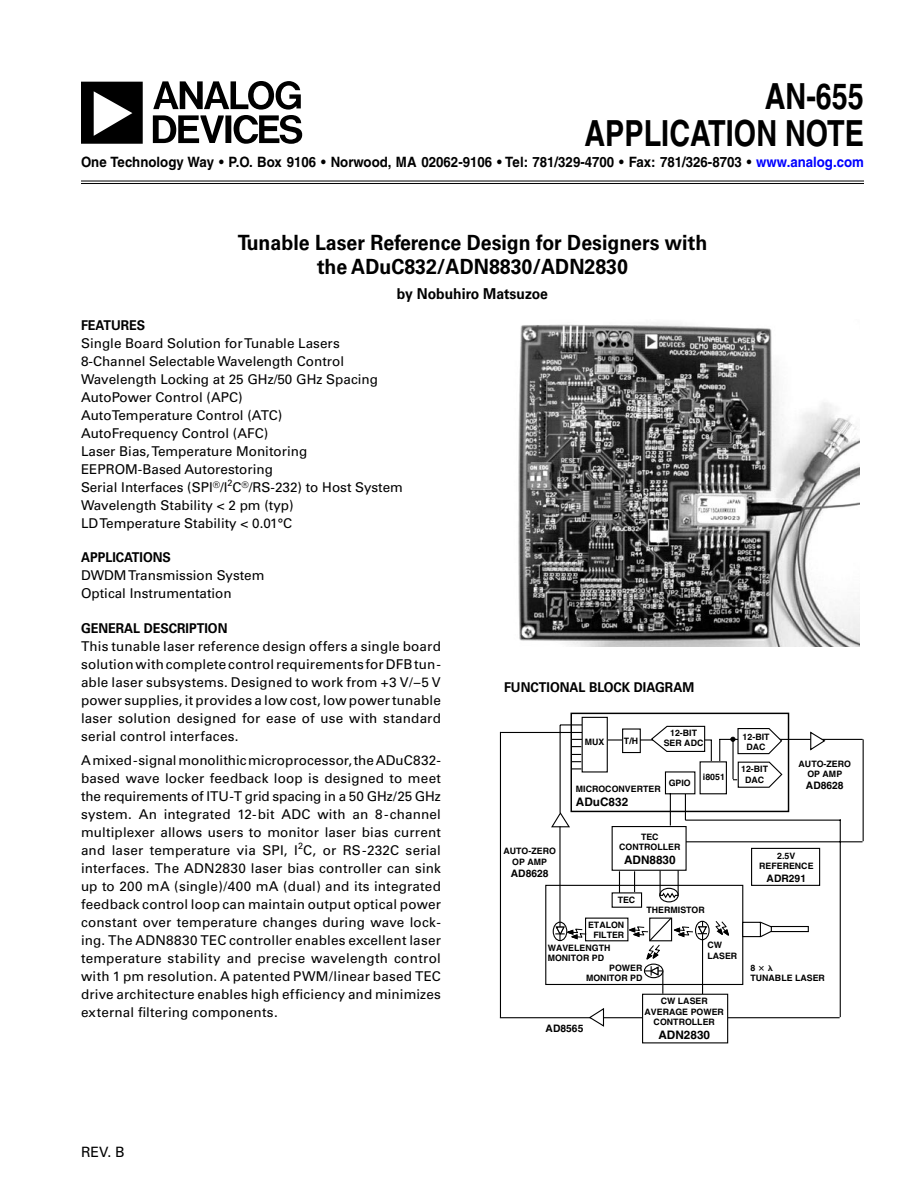
<style>
.page{position:relative;width:918px;height:1188px;background:#fff}
.page>*{position:absolute;margin:0;border:0;box-sizing:border-box;transform-origin:0 0}
.t1{font:700 36px/37.5px "Helvetica";color:#000;text-align:right;scale:.8 1}
.t2{font:700 21px/24px "Univers";color:#000;text-align:center;scale:.93 1}
.t3{font:700 15px "Univers";color:#000;scale:.93 1}
.t4{font:700 14.25px "Helvetica";color:#000;scale:.93 1}
.t5{font:14.25px "Univers";color:#000}
.t6{font:13.5px/18px "Univers";color:#000}
.t7{font:700 13.5px "Univers";color:#000;scale:.93 1}
.t8{font:700 11.7px "Helvetica";color:#000}
.t9{font:700 10.35px "Helvetica";color:#000}
.t10{font:700 8.85px/10.4px "Helvetica";color:#000;text-align:center}
.s1{color:#00f}
</style>
<div class="page">
<svg style="left:81px;top:81px;width:221px;height:63px"></svg>
<hr style="left:81px;top:181px;width:783px;height:1px;background:#000">
<hr style="left:81px;top:183px;width:783px;height:1px;background:#000">
<img style="left:518px;top:323px;width:342px;height:324px">
<div style="left:571px;top:713px;width:218px;height:99px;border:1px solid #000"></div>
<svg style="left:500px;top:724px;width:364px;height:295px"></svg>
<svg style="left:809px;top:731px;width:18px;height:20px"></svg>
<div style="left:623px;top:729px;width:17px;height:24px;background:#fff"></div>
<div style="left:622px;top:728px;width:19px;height:25px;border:1px solid #000"></div>
<div style="left:582px;top:717px;width:25px;height:55px;background:#fff"></div>
<div style="left:582px;top:717px;width:26px;height:56px;border:1px solid #000"></div>
<svg style="left:555px;top:916px;width:175px;height:112px"></svg>
<div style="left:643px;top:994px;width:85px;height:49px;background:#fff"></div>
<div style="left:642px;top:994px;width:86px;height:49px;border:1px solid #000"></div>
<svg style="left:650px;top:725px;width:56px;height:28px"></svg>
<svg style="left:730px;top:727px;width:53px;height:28px"></svg>
<svg style="left:759px;top:965px;width:14px;height:6px"></svg>
<h1 class="t1" style="left:585px;top:77px;width:351px">AN-655<br>APPLICATION NOTE</h1>
<p class="t4" style="left:81px;top:153px;width:843px">One Technology Way • P.O. Box 9106 • Norwood, MA 02062-9106 • Tel: 781/329-4700 • Fax: 781/326-8703 • <span class="s1">www.analog.com</span></p>
<h2 class="t2" style="left:238px;top:231px;width:506px">Tunable Laser Reference Design for Designers with the ADuC832/ADN8830/ADN2830</h2>
<p class="t3" style="left:397px;top:285px;width:164px">by Nobuhiro Matsuzoe</p>
<p class="t7" style="left:81px;top:317px;width:71px">FEATURES</p>
<p class="t6" style="left:81px;top:334px;width:324px">Single Board Solution for Tunable Lasers 8-Channel Selectable Wavelength Control Wavelength Locking at 25 GHz/50 GHz Spacing AutoPower Control (APC)<br>AutoTemperature Control (ATC)<br>AutoFrequency Control (AFC)<br>Laser Bias, Temperature Monitoring EEPROM-Based Autorestoring<br>Serial Interfaces (SPI<sup>®</sup>/I<sup>2</sup>C<sup>®</sup>/RS-232) to Host System Wavelength Stability &lt; 2 pm (typ)<br>LD Temperature Stability &lt; 0.01°C</p>
<p class="t7" style="left:81px;top:549px;width:98px">APPLICATIONS</p>
<p class="t6" style="left:81px;top:566px;width:185px">DWDM Transmission System<br>Optical Instrumentation</p>
<p class="t7" style="left:81px;top:620px;width:159px">GENERAL DESCRIPTION</p>
<p class="t6" style="left:81px;top:637px;width:362px;text-align:justify">This tunable laser reference design offers a single board solution with complete control requirements for DFB tun&shy;able laser subsystems. Designed to work from +3 V/–5 V power supplies, it provides a low cost, low power tunable laser solution designed for ease of use with standard serial control interfaces.</p>
<p class="t6" style="left:81px;top:751px;width:362px;text-align:justify">A mixed-signal monolithic microprocessor, the ADuC832- based wave locker feedback loop is designed to meet the requirements of ITU-T grid spacing in a 50 GHz/25 GHz system. An integrated 12-bit ADC with an 8-channel multiplexer allows users to monitor laser bias current and laser temperature via SPI, I<sup>2</sup>C, or RS-232C serial interfaces. The ADN2830 laser bias controller can sink up to 200 mA (single)/400 mA (dual) and its integrated feedback control loop can maintain output optical power constant over temperature changes during wave lock&shy;ing. The ADN8830 TEC controller enables excellent laser temperature stability and precise wavelength control with 1 pm resolution. A patented PWM/linear based TEC drive architecture enables high efficiency and minimizes external filtering components.</p>
<p class="t5" style="left:81px;top:1143px;width:45px">REV. B</p>
<p class="t7" style="left:504px;top:679px;width:206px">FUNCTIONAL BLOCK DIAGRAM</p>
<p class="t10" style="left:504px;top:846px;width:54px">AUTO-ZERO<br>OP AMP</p>
<p class="t9" style="left:511px;top:867px;width:39px">AD8628</p>
<p class="t10" style="left:670px;top:728px;width:28px">12-BIT</p>
<p class="t10" style="left:585px;top:737px;width:21px">MUX</p>
<p class="t10" style="left:624px;top:736px;width:16px">T/H</p>
<p class="t10" style="left:664px;top:738px;width:41px">SER ADC</p>
<p class="t10" style="left:669px;top:778px;width:24px">GPIO</p>
<p class="t10" style="left:703px;top:772px;width:24px">i8051</p>
<p class="t10" style="left:576px;top:784px;width:86px">MICROCONVERTER</p>
<p class="t8" style="left:576px;top:795px;width:54px">ADuC832</p>
<p class="t10" style="left:619px;top:832px;width:63px">TEC<br>CONTROLLER</p>
<p class="t8" style="left:624px;top:853px;width:53px">ADN8830</p>
<p class="t10" style="left:618px;top:894px;width:19px">TEC</p>
<p class="t10" style="left:588px;top:919px;width:38px;text-align:right">ETALON<br>FILTER</p>
<p class="t10" style="left:646px;top:905px;width:60px">THERMISTOR</p>
<p class="t10" style="left:743px;top:731px;width:28px">12-BIT<br>DAC</p>
<p class="t10" style="left:741px;top:764px;width:28px">12-BIT<br>DAC</p>
<p class="t10" style="left:799px;top:758px;width:54px">AUTO-ZERO<br>OP AMP</p>
<p class="t9" style="left:806px;top:779px;width:39px">AD8628</p>
<p class="t10" style="left:759px;top:851px;width:56px">2.5V<br>REFERENCE</p>
<p class="t9" style="left:767px;top:872px;width:41px">ADR291</p>
<p class="t10" style="left:548px;top:943px;width:64px;text-align:left">WAVELENGTH<br>MONITOR PD</p>
<p class="t10" style="left:586px;top:962px;width:58px;text-align:right">POWER<br>MONITOR PD</p>
<p class="t10" style="left:707px;top:940px;width:31px;text-align:left">CW<br>LASER</p>
<p class="t9" style="left:546px;top:1022px;width:39px">AD8565</p>
<p class="t10" style="left:645px;top:996px;width:81px">CW LASER<br>AVERAGE POWER<br>CONTROLLER</p>
<p class="t8" style="left:658px;top:1028px;width:53px">ADN2830</p>
<p class="t10" style="left:750px;top:962px;width:76px;text-align:left">8<br>TUNABLE LASER</p>
</div>
